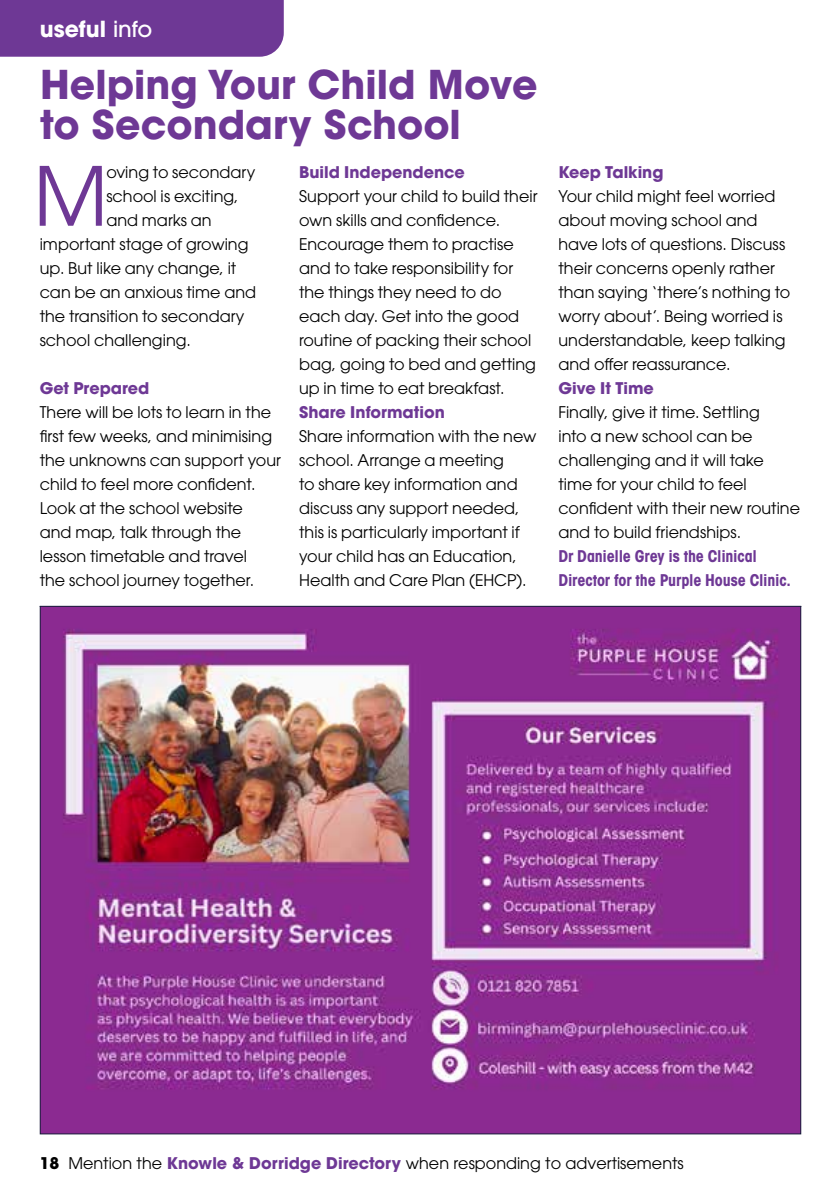
<style>
.page{position:relative;width:840px;height:1191px;background:#fff}
.page>*{position:absolute;margin:0;border:0;box-sizing:border-box;transform-origin:0 0}
.t1{font:80.8px "ITC Avant Garde Pro";color:#6e3895}
.t2{font:700 39.4px/40px "ITC Avant Garde Pro";color:#6e3895}
.t3{font:700 22px "ITC Avant Garde Pro";color:#fff}
.t4{font:16px/24px "ITC Avant Garde Pro";color:#000}
.t5{font:700 16px "ITC Avant Garde Pro";color:#6e3895}
.t6{font:700 condensed 16px/24px "ITC Avant Garde Std";letter-spacing:-.01em;color:#6e3895}
.s1{font-weight:500}
.s2{font-weight:700}
.s3{font-weight:700;color:#6e3895}
</style>
<div class="page">
<div style="left:0;top:0;width:283px;height:57px;background:#6e3895"></div>
<img style="left:42px;top:608px;width:756px;height:524px">
<svg style="left:40px;top:606px;width:760px;height:1px"></svg>
<h3 class="t3" style="left:40px;top:14px;width:114px">useful <span class="s1">info</span></h3>
<h2 class="t2" style="left:40px;top:64px;width:498px">Helping Your Child Move to Secondary School</h2>
<h1 class="t1" style="left:34px;top:146px;width:76px">M</h1>
<p class="t4" style="left:106px;top:160px;width:150px">oving to secondary</p>
<p class="t4" style="left:106px;top:184px;width:134px">school is exciting,</p>
<p class="t4" style="left:106px;top:208px;width:107px">and marks an</p>
<p class="t4" style="left:40px;top:232px;width:210px">important stage of growing</p>
<p class="t4" style="left:40px;top:256px;width:198px">up. But like any change, it</p>
<p class="t4" style="left:40px;top:280px;width:218px">can be an anxious time and</p>
<p class="t4" style="left:40px;top:304px;width:206px">the transition to secondary</p>
<p class="t4" style="left:40px;top:328px;width:152px">school challenging.</p>
<p class="t5" style="left:40px;top:377px;width:111px">Get Prepared</p>
<p class="t4" style="left:40px;top:400px;width:243px">There will be lots to learn in the first few weeks, and minimising the unknowns can support your child to feel more confident.<br>Look at the school website<br>and map, talk through the lesson timetable and travel<br>the school journey together.</p>
<p class="t5" style="left:299px;top:161px;width:167px">Build Independence</p>
<p class="t4" style="left:299px;top:184px;width:240px">Support your child to build their own skills and confidence.<br>Encourage them to practise and to take responsibility for the things they need to do each day. Get into the good routine of packing their school bag, going to bed and getting up in time to eat breakfast.</p>
<p class="t5" style="left:299px;top:401px;width:147px">Share Information</p>
<p class="t4" style="left:299px;top:424px;width:238px">Share information with the new school. Arrange a meeting<br>to share key information and discuss any support needed, this is particularly important if your child has an Education,<br>Health and Care Plan (EHCP).</p>
<p class="t5" style="left:558px;top:161px;width:106px">Keep Talking</p>
<p class="t4" style="left:558px;top:184px;width:233px">Your child might feel worried about moving school and have lots of questions. Discuss their concerns openly rather than saying ‘there’s nothing to worry about’. Being worried is understandable, keep talking and offer reassurance.</p>
<p class="t5" style="left:558px;top:377px;width:97px">Give It Time</p>
<p class="t4" style="left:558px;top:400px;width:243px">Finally, give it time. Settling<br>into a new school can be challenging and it will take time for your child to feel confident with their new routine and to build friendships.</p>
<p class="t6" style="left:558px;top:544px;width:234px">Dr Danielle Grey is the Clinical<br>Director for the Purple House Clinic.</p>
<p class="t4" style="left:40px;top:1150px;width:645px"><span class="s2">18</span> Mention the <span class="s3">Knowle &amp; Dorridge Directory</span> when responding to advertisements</p>
</div>
